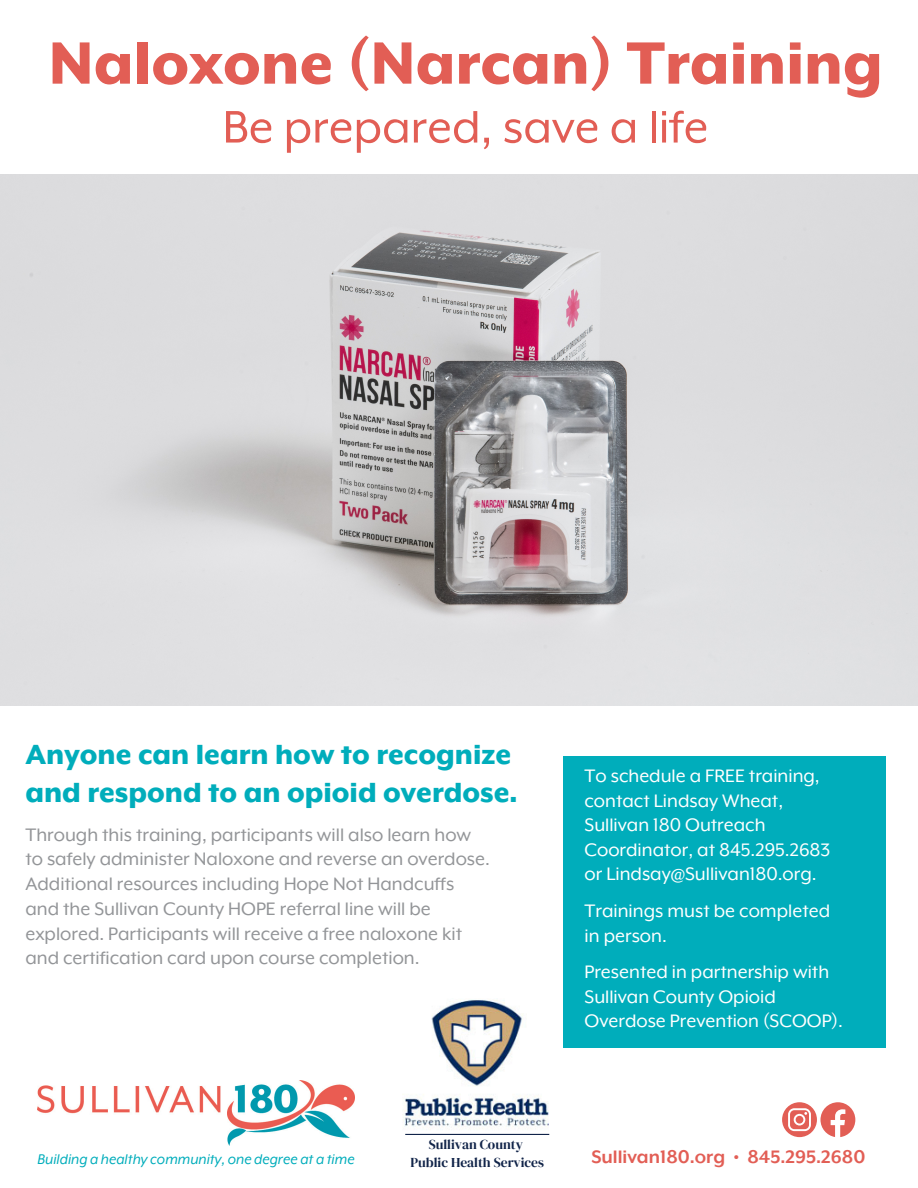
<style>
.page{position:relative;width:918px;height:1188px;background:#fff}
.page>*{position:absolute;margin:0;border:0;box-sizing:border-box;transform-origin:0 0}
.t1{font:800 68.7px "Mr Eaves XL Mod OT";color:#e25e55}
.t2{font:52.5px "Mr Eaves XL Mod OT";color:#e25e55}
.t3{font:800 32.25px/38.2px "Mr Eaves XL Mod OT";color:#00adbb}
.t4{font:21px/24.8px "Mr Eaves XL Mod OT";color:#939598}
.t5{font:21px/24.5px "Mr Eaves XL Mod OT";color:#fff}
.t6{font:700 21px "Mr Eaves XL Mod OT";color:#e25e55}
.t7{font:italic 16.35px "Mr Eaves XL Mod OT";color:#00adbb}
.t8{font:13.5px/18px "DM Serif Display";color:#112449;text-align:center}
</style>
<div class="page">
<img style="left:37px;top:1081px;width:318px;height:65px">
<svg style="left:782px;top:1102px;width:73px;height:35px"></svg>
<img style="left:0;top:175px;width:918px;height:531px">
<div style="left:563px;top:756px;width:323px;height:292px;background:#00adbb"></div>
<img style="left:403px;top:1000px;width:147px;height:135px">
<hr style="left:405px;top:1134px;width:144px;height:1px;background:#112449">
<h1 class="t1" style="left:48px;top:32px;width:836px">Naloxone (Narcan) Training</h1>
<h2 class="t2" style="left:223px;top:103px;width:487px">Be prepared, save a life</h2>
<h3 class="t3" style="left:25px;top:737px;width:494px">Anyone can learn how to recognize and respond to an opioid overdose.</h3>
<p class="t4" style="left:25px;top:823px;width:466px">Through this training, participants will also learn how to safely administer Naloxone and reverse an overdose.<br>Additional resources including Hope Not Handcuffs and the Sullivan County HOPE referral line will be explored. Participants will receive a free naloxone kit and certification card upon course completion.</p>
<p class="t5" style="left:585px;top:765px;width:247px">To schedule a FREE training, contact Lindsay Wheat,<br>Sullivan 180 Outreach<br>Coordinator, at 845.295.2683 or Lindsay@Sullivan180.org.</p>
<p class="t5" style="left:585px;top:900px;width:247px">Trainings must be completed in person.</p>
<p class="t5" style="left:585px;top:961px;width:260px">Presented in partnership with<br>Sullivan County Opioid<br>Overdose Prevention (SCOOP).</p>
<p class="t8" style="left:411px;top:1135px;width:135px">Sullivan County<br>Public Health Services</p>
<p class="t7" style="left:37px;top:1152px;width:319px">Building a healthy community, one degree at a time</p>
<p class="t6" style="left:591px;top:1147px;width:276px">Sullivan180.org • 845.295.2680</p>
</div>
